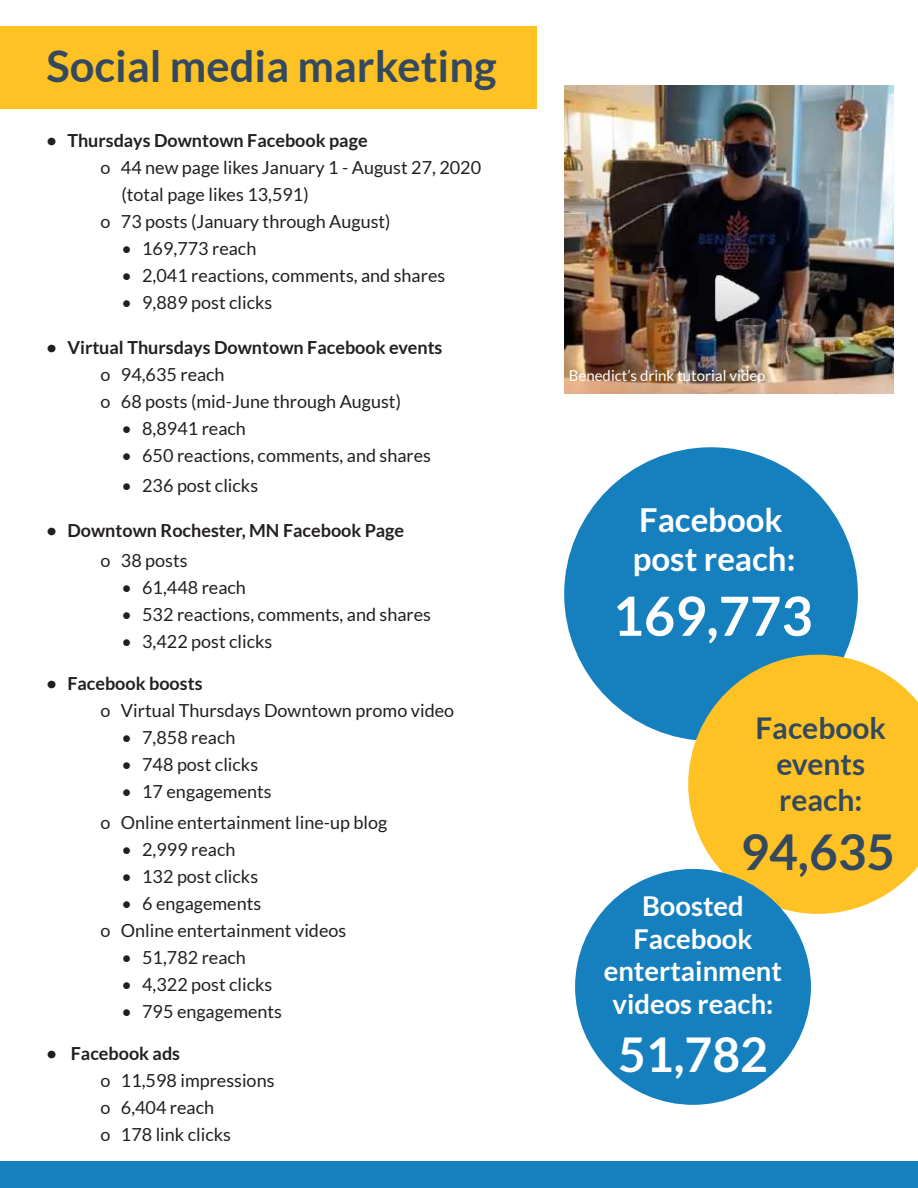
<style>
.page{position:relative;width:918px;height:1188px;background:#fff}
.page>*{position:absolute;margin:0;border:0;box-sizing:border-box;transform-origin:0 0}
.t1{font:700 54px "Lato";color:#fff}
.t2{font:700 49.5px "Lato";color:#34495e}
.t3{font:700 48px "Lato";color:#fff}
.t4{font:700 43.5px "Lato";color:#34495e}
.t5{font:700 33px/39.6px "Lato";color:#fff}
.t6{font:700 30px/36px "Lato";color:#34495e;text-align:center}
.t7{font:700 27.45px/32.8px "Lato";color:#fff;text-align:center}
.t8{font:18px/27px "Lato";color:#231f20}
.t9{font:700 18px "Lato";color:#231f20}
.t10{font:15px "Lato";color:#fff}
</style>
<div class="page">
<div style="left:0;top:26px;width:536px;height:83px;background:#fec224"></div>
<div style="left:0;top:1161px;width:918px;height:27px;background:#1680bf"></div>
<div style="left:564px;top:447px;width:294px;height:294px;background:#1680bf;border-radius:50%"></div>
<svg style="left:688px;top:655px;width:230px;height:259px;background:#efc23d"></svg>
<div style="left:575px;top:869px;width:236px;height:236px;background:#1680bf;border-radius:50%"></div>
<img style="left:564px;top:86px;width:330px;height:307px">
<h3 class="t4" style="left:46px;top:41px;width:452px">Social media marketing</h3>
<p class="t9" style="left:46px;top:130px;width:323px">• Thursdays Downtown Facebook page</p>
<p class="t8" style="left:100px;top:153px;width:382px">o 44 new page likes January 1 - August 27, 2020</p>
<p class="t8" style="left:121px;top:180px;width:189px">(total page likes 13,591)</p>
<p class="t8" style="left:100px;top:207px;width:292px">o 73 posts (January through August)</p>
<p class="t8" style="left:121px;top:234px;width:137px">• 169,773 reach</p>
<p class="t8" style="left:121px;top:261px;width:325px">• 2,041 reactions, comments, and shares</p>
<p class="t8" style="left:121px;top:288px;width:153px">• 9,889 post clicks</p>
<p class="t9" style="left:46px;top:337px;width:398px">• Virtual Thursdays Downtown Facebook events</p>
<p class="t8" style="left:100px;top:360px;width:302px">o 94,635 reach<br>o 68 posts (mid-June through August)</p>
<p class="t8" style="left:121px;top:414px;width:126px">• 8,8941 reach</p>
<p class="t8" style="left:121px;top:441px;width:311px">• 650 reactions, comments, and shares</p>
<p class="t8" style="left:121px;top:471px;width:138px">• 236 post clicks</p>
<p class="t9" style="left:46px;top:520px;width:359px">• Downtown Rochester, MN Facebook Page</p>
<p class="t8" style="left:100px;top:546px;width:89px">o 38 posts</p>
<p class="t8" style="left:121px;top:573px;width:126px">• 61,448 reach</p>
<p class="t8" style="left:121px;top:600px;width:311px">• 532 reactions, comments, and shares</p>
<p class="t8" style="left:121px;top:627px;width:153px">• 3,422 post clicks</p>
<p class="t9" style="left:46px;top:673px;width:158px">• Facebook boosts</p>
<p class="t8" style="left:100px;top:696px;width:355px">o Virtual Thursdays Downtown promo video</p>
<p class="t8" style="left:121px;top:723px;width:116px">• 7,858 reach</p>
<p class="t8" style="left:121px;top:750px;width:138px">• 748 post clicks</p>
<p class="t8" style="left:100px;top:775px;width:288px;line-height:31.5px;text-indent:21px">• 17 engagements<br>o Online entertainment line-up blog</p>
<p class="t8" style="left:121px;top:836px;width:116px">• 2,999 reach</p>
<p class="t8" style="left:121px;top:863px;width:138px">• 132 post clicks</p>
<p class="t8" style="left:100px;top:890px;width:247px;text-indent:21px">• 6 engagements<br>o Online entertainment videos</p>
<p class="t8" style="left:121px;top:944px;width:126px">• 51,782 reach</p>
<p class="t8" style="left:121px;top:971px;width:153px">• 4,322 post clicks</p>
<p class="t8" style="left:121px;top:998px;width:162px">• 795 engagements</p>
<p class="t9" style="left:46px;top:1043px;width:135px">• Facebook ads</p>
<p class="t8" style="left:100px;top:1067px;width:175px">o 11,598 impressions o 6,404 reach<br>o 178 link clicks</p>
<p class="t10" style="left:569px;top:367px;width:198px">Benedict’s drink tutorial video</p>
<h3 class="t5" style="left:633px;top:500px;width:164px">Facebook post reach:</h3>
<h1 class="t1" style="left:613px;top:585px;width:202px">169,773</h1>
<h3 class="t6" style="left:755px;top:710px;width:132px">Facebook events reach:</h3>
<h2 class="t2" style="left:740px;top:824px;width:156px">94,635</h2>
<h3 class="t7" style="left:604px;top:889px;width:180px">Boosted<br>Facebook entertainment videos reach:</h3>
<h3 class="t3" style="left:618px;top:1027px;width:151px">51,782</h3>
</div>
